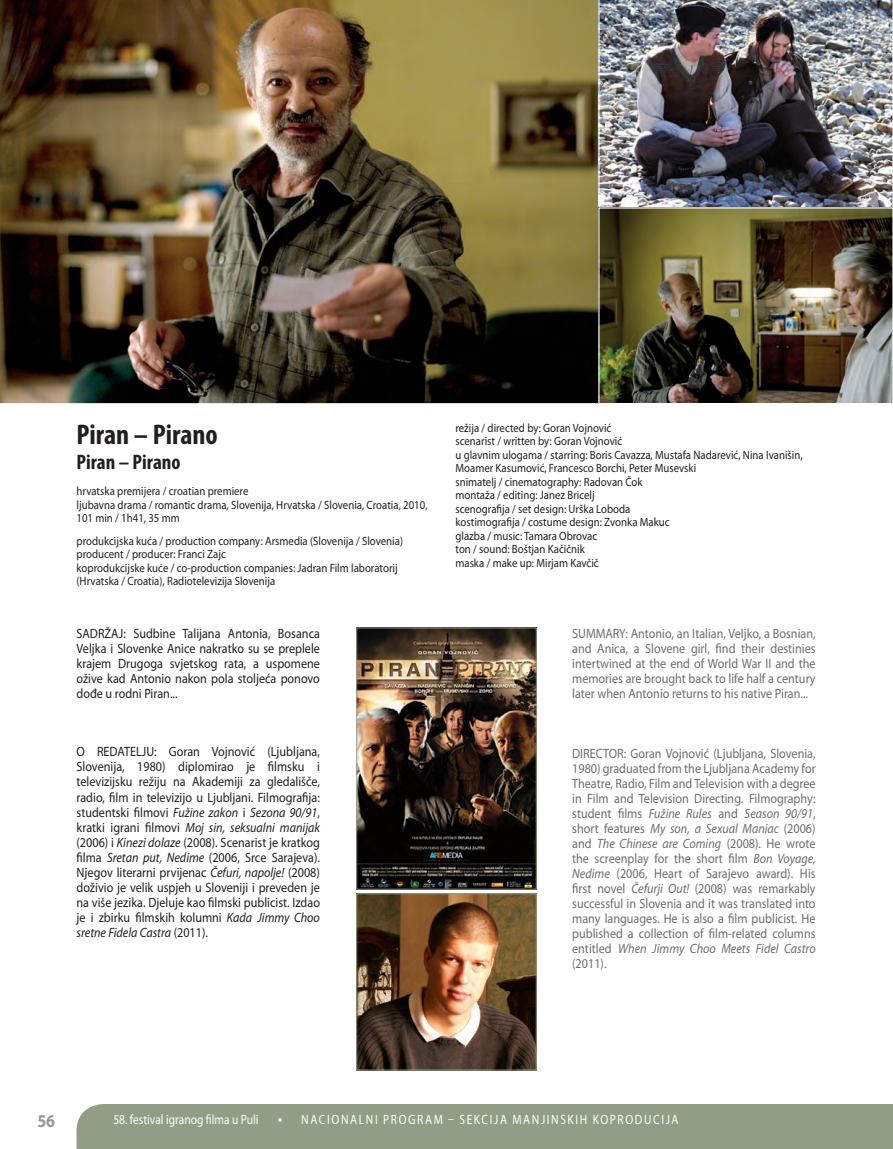
<style>
.page{position:relative;width:893px;height:1149px;background:#fff}
.page>*{position:absolute;margin:0;border:0;box-sizing:border-box;transform-origin:0 0}
.t1{font:700 condensed 28.5px "Myriad Pro";color:#231f20}
.t2{font:700 condensed 21px "Myriad Pro";color:#231f20}
.t3{font:700 18px "Myriad Pro";color:#919d86;scale:.9 1}
.t4{font:13.5px/15px "Myriad Pro";color:#6c6d70;text-align:justify;scale:.9 1}
.t5{font:13.5px/15px "Myriad Pro";color:#231f20;text-align:justify;scale:.9 1}
.t6{font:13.5px "Myriad Pro";letter-spacing:.14em;color:#fff;scale:.85 1}
.t7{font:13.5px "Myriad Pro";color:#fff;scale:.85 1}
.t8{font:12px/13.5px "Myriad Pro";color:#231f20;scale:.9 1}
.s1{font-style:italic}
.s2{font-family:"Spring";font-weight:800}
</style>
<div class="page">
<img style="left:0;top:0;width:598px;height:404px">
<img style="left:600px;top:209px;width:291px;height:193px">
<img style="left:598px;top:0;width:295px;height:207px">
<div style="left:598px;top:207px;width:295px;height:197px;border:1px solid #fff"></div>
<img style="left:356px;top:627px;width:181px;height:262px">
<img style="left:356px;top:893px;width:181px;height:177px">
<div style="left:77px;top:1104px;width:816px;height:44px;background:#919d86"></div>
<h1 class="t1" style="left:77px;top:416px;width:143px">Piran – Pirano</h1>
<h2 class="t2" style="left:77px;top:449px;width:106px">Piran – Pirano</h2>
<p class="t8" style="left:77px;top:484px;width:392px">hrvatska premijera / croatian premiere<br>ljubavna drama / romantic drama, Slovenija, Hrvatska / Slovenia, Croatia, 2010,<br>101 min / 1h41, 35 mm</p>
<p class="t8" style="left:77px;top:533px;width:364px">produkcijska kuća / production company: Arsmedia (Slovenija / Slovenia) producent / producer: Franci Zajc<br>koprodukcijske kuće / co-production companies: Jadran Film laboratorij (Hrvatska / Croatia), Radiotelevizija Slovenija</p>
<p class="t5" style="left:77px;top:625px;width:272px">SADRŽAJ: Sudbine Talijana Antonia, Bosanca Veljka i Slovenke Anice nakratko su se preplele krajem Drugoga svjetskog rata, a uspomene ožive kad Antonio nakon pola stoljeća ponovo dođe u rodni Piran...</p>
<p class="t5" style="left:77px;top:744px;width:272px">O REDATELJU: Goran Vojnović (Ljubljana, Slovenija, 1980) diplomirao je filmsku i televizijsku režiju na Akademiji za gledališče, radio, film in televizijo u Ljubljani. Filmografija: studentski filmovi <span class="s1">Fužine zakon</span> i <span class="s1">Sezona 90/91</span>, kratki igrani filmovi <span class="s1">Moj sin, seksualni manijak </span>(2006) i <span class="s1">Kinezi dolaze</span> (2008). Scenarist je kratkog filma <span class="s1">Sretan put, Nedime</span> (2006, Srce Sarajeva).<br>Njegov literarni prvijenac <span class="s1">Čefuri, napolje!</span> (2008) doživio je velik uspjeh u Sloveniji i preveden je na više jezika. Djeluje kao filmski publicist. Izdao je i zbirku filmskih kolumni <span class="s1">Kada Jimmy Choo sretne Fidela Castra</span> (2011).</p>
<p class="t8" style="left:455px;top:420px;width:387px">režija / directed by: Goran Vojnović<br>scenarist / written by: Goran Vojnović<br>u glavnim ulogama / starring: Boris Cavazza, Mustafa Nadarević, Nina Ivanišin, Moamer Kasumović, Francesco Borchi, Peter Musevski<br>snimatelj / cinematography: Radovan Čok<br>montaža / editing: Janez Bricelj<br>scenografija / set design: Urška Loboda<br>kostimografija / costume design: Zvonka Makuc<br>glazba / music: Tamara Obrovac<br>ton / sound: Boštjan Kačičnik<br>maska / make up: Mirjam Kavčič</p>
<p class="t4" style="left:572px;top:625px;width:272px">SUMMARY: Antonio, an Italian, Veljko, a Bosnian, and Anica, a Slovene girl, find their destinies intertwined at the end of World War II and the memories are brought back to life half a century later when Antonio returns to his native Piran...</p>
<p class="t4" style="left:572px;top:745px;width:272px">DIRECTOR: Goran Vojnović (Ljubljana, Slovenia, 1980) graduated from the Ljubljana Academy for Theatre, Radio, Film and Television with a degree in Film and Television Directing. Filmography: student films <span class="s1">Fužine Rules</span> and <span class="s1">Season 90/91</span>, short features <span class="s1">My son, a Sexual Maniac</span> (2006) and <span class="s1">The Chinese are Coming</span> (2008). He wrote the screenplay for the short film <span class="s1">Bon Voyage, Nedime</span> (2006, Heart of Sarajevo award). His first novel <span class="s1">Čefurji Out!</span> (2008) was remarkably successful in Slovenia and it was translated into many languages. He is also a film publicist. He published a collection of film-related columns entitled <span class="s1">When Jimmy Choo Meets Fidel Castro </span>(2011).</p>
<h3 class="t3" style="left:37px;top:1108px;width:21px">56</h3>
<p class="t7" style="left:113px;top:1111px;width:172px">58. festival igranog filma u Puli</p>
<p class="t6" style="left:278px;top:1111px;width:473px"><span class="s2">•</span> NACIONALNI PROGRAM – SEKCIJA MANJINSKIH KOPRODUCIJA</p>
</div>
